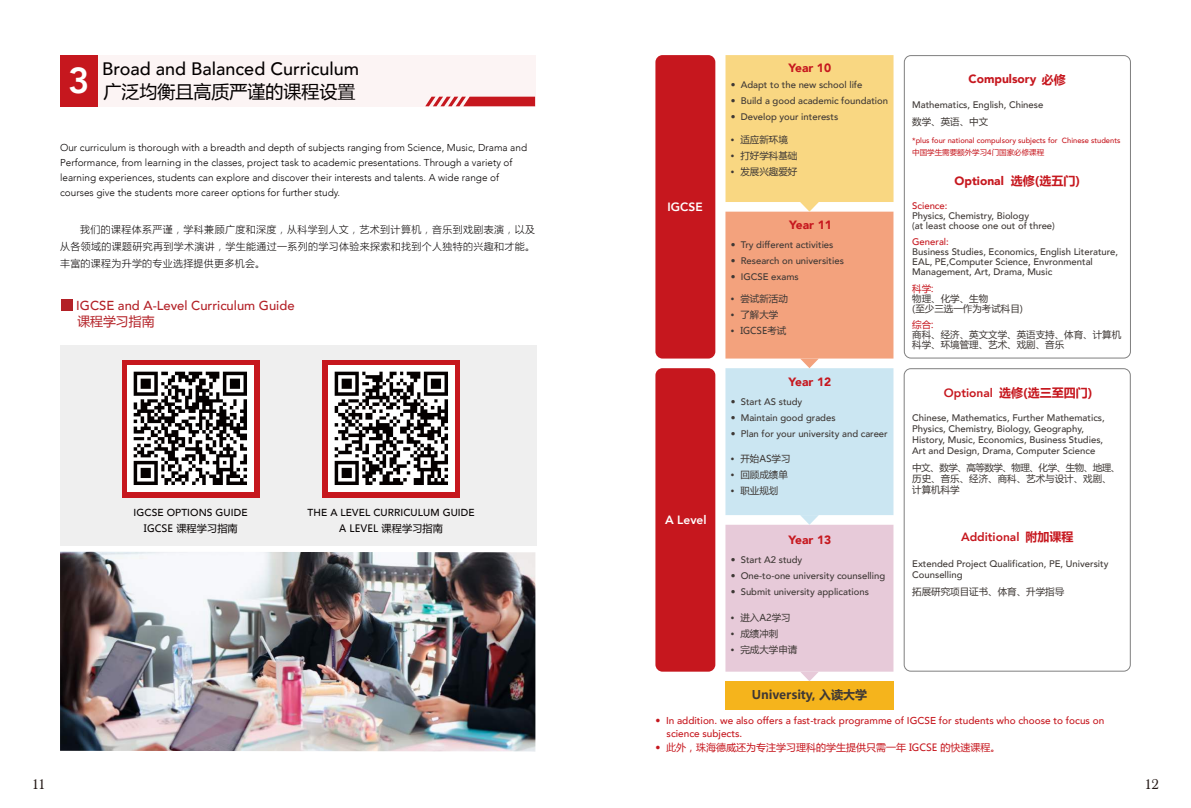
<style>
.page{position:relative;width:1191px;height:808px;background:#fff}
.page>*{position:absolute;margin:0;border:0;box-sizing:border-box;transform-origin:0 0}
.t1{font:500 18px "Avenir";color:#040000}
.t2{font:18px "Microsoft Ya Hei UI";color:#040000}
.t3{font:15px "Baskerville Com";color:#231815}
.t4{font:500 13px "Avenir";color:#b32127}
.t5{font:13px "Microsoft Ya Hei UI";color:#b32127}
.t6{font:900 12px "Avenir";color:#c6171e}
.t7{font:700 12px "Microsoft Ya Hei UI";color:#c6171e}
.t8{font:700 12px "Microsoft Ya Hei UI";color:#3e3835}
.t9{font:800 12px "Avenir";color:#c6171e}
.t10{font:800 12px "Avenir";color:#fff}
.t11{font:500 10.2px "Avenir";letter-spacing:.01em;color:#040000}
.t12{font:10.2px "Microsoft Ya Hei UI";letter-spacing:.01em;color:#040000}
.t13{font:300 10px/15px "Avenir";color:#050101}
.t14{font:10px/17px "Microsoft Ya Hei UI Light";letter-spacing:.035em;color:#050101;text-align:justify}
.t15{font:500 10px/13px "Avenir";color:#c6171e}
.t16{font:10px "Microsoft Ya Hei UI";color:#c6171e}
.t17{font:500 9.5px/11px "Avenir";color:#3e3835}
.t18{font:9.5px/10px "Microsoft Ya Hei UI";color:#3e3835}
.t19{font:500 9.5px "Avenir";color:#c6171e}
.t20{font:9.5px "Microsoft Ya Hei UI";color:#c6171e}
.t21{font:500 7.5px "Avenir";color:#c6171e}
.t22{font:7.5px "Microsoft Ya Hei UI";color:#c6171e}
.s1{font-family:"Microsoft Ya Hei UI";font-weight:700}
.s2{font-family:"Avenir";font-weight:800}
.s3{font-family:"Avenir";font-weight:500}
</style>
<div class="page">
<div style="left:655px;top:55px;width:60px;height:304px;background:#c6171e;border-radius:7px"></div>
<div style="left:655px;top:368px;width:60px;height:304px;background:#c6171e;border-radius:7px"></div>
<div style="left:725px;top:681px;width:168px;height:28px;background:#f5b41c"></div>
<div style="left:725px;top:55px;width:168px;height:147px;background:#f9d782"></div>
<div style="left:725px;top:212px;width:168px;height:147px;background:#f3a27d"></div>
<svg style="left:903px;top:55px;width:228px;height:304px"></svg>
<svg style="left:903px;top:368px;width:227px;height:304px"></svg>
<div style="left:725px;top:368px;width:168px;height:147px;background:#cbe6f2"></div>
<div style="left:725px;top:525px;width:168px;height:147px;background:#e7cad9"></div>
<svg style="left:801px;top:672px;width:17px;height:9px"></svg>
<svg style="left:800px;top:515px;width:19px;height:10px"></svg>
<svg style="left:800px;top:359px;width:19px;height:9px"></svg>
<svg style="left:800px;top:202px;width:19px;height:10px"></svg>
<img style="left:60px;top:552px;width:475px;height:199px">
<div style="left:60px;top:55px;width:475px;height:51px;background:#fcf4f4"></div>
<div style="left:60px;top:55px;width:37px;height:51px;background:#c6171e"></div>
<svg style="left:425px;top:97px;width:110px;height:9px"></svg>
<div style="left:60px;top:345px;width:476px;height:201px;background:#efefef"></div>
<div style="left:61px;top:299px;width:11px;height:11px;background:#b32127"></div>
<div style="left:122px;top:360px;width:137px;height:137px;background:#c6171e"></div>
<img style="left:128px;top:365px;width:126px;height:127px">
<div style="left:323px;top:360px;width:137px;height:137px;background:#c6171e"></div>
<img style="left:328px;top:365px;width:126px;height:127px">
<h1 class="t1" style="left:102px;top:53px;width:258px">Broad and Balanced Curriculum</h1>
<h1 class="t2" style="left:68px;top:79px;width:289px"><sup>3</sup> 广泛均衡且高质严谨的课程设置</h1>
<p class="t13" style="left:60px;top:140px;width:468px">Our curriculum is thorough with a breadth and depth of subjects ranging from Science, Music, Drama and Performance, from learning in the classes, project task to academic presentations. Through a variety of learning experiences, students can explore and discover their interests and talents. A wide range of courses give the students more career options for further study.</p>
<p class="t14" style="left:60px;top:221px;width:476px;text-indent:20px">我们的课程体系严谨，学科兼顾广度和深度，从科学到人文，艺术到计算机，音乐到戏剧表演，以及从各领域的课题研究再到学术演讲，学生能通过一系列的学习体验来探索和找到个人独特的兴趣和才能。丰富的课程为升学的专业选择提供更多机会。</p>
<h3 class="t4" style="left:76px;top:294px;width:220px">IGCSE and A-Level Curriculum Guide</h3>
<h3 class="t5" style="left:77px;top:313px;width:79px">课程学习指南</h3>
<p class="t11" style="left:134px;top:504px;width:116px">IGCSE OPTIONS GUIDE</p>
<p class="t12" style="left:144px;top:522px;width:95px">IGCSE 课程学习指南</p>
<p class="t11" style="left:307px;top:504px;width:169px">THE A LEVEL CURRICULUM GUIDE</p>
<p class="t12" style="left:339px;top:522px;width:105px">A LEVEL 课程学习指南</p>
<p class="t10" style="left:667px;top:198px;width:37px">IGCSE</p>
<p class="t10" style="left:665px;top:511px;width:43px">A Level</p>
<p class="t6" style="left:788px;top:58px;width:44px">Year 10</p>
<p class="t17" style="left:730px;top:79px;width:133px">• Adapt to the new school life</p>
<p class="t17" style="left:730px;top:95px;width:159px">• Build a good academic foundation</p>
<p class="t17" style="left:730px;top:111px;width:109px">• Develop your interests</p>
<p class="t18" style="left:730px;top:134px;width:59px">• 适应新环境</p>
<p class="t18" style="left:730px;top:150px;width:68px">• 打好学科基础</p>
<p class="t18" style="left:730px;top:166px;width:68px">• 发展兴趣爱好</p>
<p class="t6" style="left:789px;top:214px;width:44px">Year 11</p>
<p class="t17" style="left:730px;top:239px;width:104px">• Try different activities</p>
<p class="t17" style="left:730px;top:255px;width:115px">• Research on universities</p>
<p class="t17" style="left:730px;top:271px;width:69px">• IGCSE exams</p>
<p class="t18" style="left:730px;top:293px;width:59px">• 尝试新活动</p>
<p class="t18" style="left:730px;top:309px;width:49px">• 了解大学</p>
<p class="t18" style="left:730px;top:325px;width:57px">• IGCSE考试</p>
<p class="t6" style="left:788px;top:372px;width:44px">Year 12</p>
<p class="t17" style="left:730px;top:396px;width:73px">• Start AS study</p>
<p class="t17" style="left:730px;top:412px;width:106px">• Maintain good grades</p>
<p class="t17" style="left:730px;top:428px;width:158px">• Plan for your university and career</p>
<p class="t18" style="left:730px;top:453px;width:61px">• 开始AS学习</p>
<p class="t18" style="left:730px;top:469px;width:59px">• 回顾成绩单</p>
<p class="t18" style="left:730px;top:485px;width:49px">• 职业规划</p>
<p class="t6" style="left:788px;top:529px;width:44px">Year 13</p>
<p class="t17" style="left:730px;top:554px;width:73px">• Start A2 study</p>
<p class="t17" style="left:730px;top:570px;width:156px">• One-to-one university counselling</p>
<p class="t17" style="left:730px;top:586px;width:140px">• Submit university applications</p>
<p class="t18" style="left:730px;top:612px;width:62px">• 进入A2学习</p>
<p class="t18" style="left:730px;top:628px;width:49px">• 成绩冲刺</p>
<p class="t18" style="left:730px;top:644px;width:68px">• 完成大学申请</p>
<p class="t8" style="left:752px;top:687px;width:117px">University, 入读大学</p>
<p class="t6" style="left:968px;top:68px;width:99px">Compulsory <span class="s1">必修</span></p>
<p class="t17" style="left:912px;top:98px;width:133px">Mathematics, English, Chinese</p>
<p class="t18" style="left:912px;top:117px;width:77px">数学、英语、中文</p>
<p class="t21" style="left:912px;top:134px;width:210px">*plus four national compulsory subjects for Chinese students</p>
<p class="t22" style="left:912px;top:147px;width:133px">中国学生需要额外学习4门国家必修课程</p>
<p class="t6" style="left:954px;top:170px;width:127px">Optional <span class="s1">选修(选五门)</span></p>
<p class="t19" style="left:912px;top:197px;width:37px">Science:</p>
<p class="t17" style="left:912px;top:210px;width:144px;line-height:10px">Physics, Chemistry, Biology<br>(at least choose one out of three)</p>
<p class="t19" style="left:912px;top:233px;width:38px">General:</p>
<p class="t17" style="left:912px;top:246px;width:207px;line-height:10px">Business Studies, Economics, English Literature,<br>EAL, PE,Computer Science, Envronmental<br>Management, Art, Drama, Music</p>
<p class="t20" style="left:912px;top:282px;width:23px">科学:</p>
<p class="t18" style="left:912px;top:294px;width:112px">物理、化学、生物<br>(至少三选一作为考试科目)</p>
<p class="t20" style="left:912px;top:318px;width:23px">综合:</p>
<p class="t18" style="left:912px;top:330px;width:211px">商科、经济、英文文学、英语支持、体育、计算机科学、环境管理、艺术、戏剧、音乐</p>
<p class="t7" style="left:943px;top:384px;width:150px"><span class="s2">Optional</span> 选修(选三至四门)</p>
<p class="t17" style="left:912px;top:411px;width:194px">Chinese, Mathematics, Further Mathematics, Physics, Chemistry, Biology, Geography, History, Music, Economics, Business Studies, Art and Design, Drama, Computer Science</p>
<p class="t18" style="left:912px;top:462px;width:210px;line-height:11px">中文、数学、高等数学、物理、化学、生物、地理、历史、音乐、经济、商科、艺术与设计、戏剧、计算机科学</p>
<p class="t9" style="left:961px;top:528px;width:114px">Additional <span class="s1">附加课程</span></p>
<p class="t17" style="left:912px;top:557px;width:198px">Extended Project Qualification, PE, University<br>Counselling</p>
<p class="t18" style="left:912px;top:586px;width:154px">拓展研究项目证书、体育、升学指导</p>
<p class="t15" style="left:666px;top:713px;width:439px;text-indent:-11px">• In addition. we also offers a fast-track programme of IGCSE for students who choose to focus on science subjects.</p>
<p class="t16" style="left:655px;top:741px;width:346px"><span class="s3">•</span> 此外，珠海德威还为专注学习理科的学生提供只需一年 IGCSE 的快速课程。</p>
<h2 class="t3" style="left:32px;top:775px;width:15px">11</h2>
<h2 class="t3" style="left:1144px;top:775px;width:16px">12</h2>
</div>
